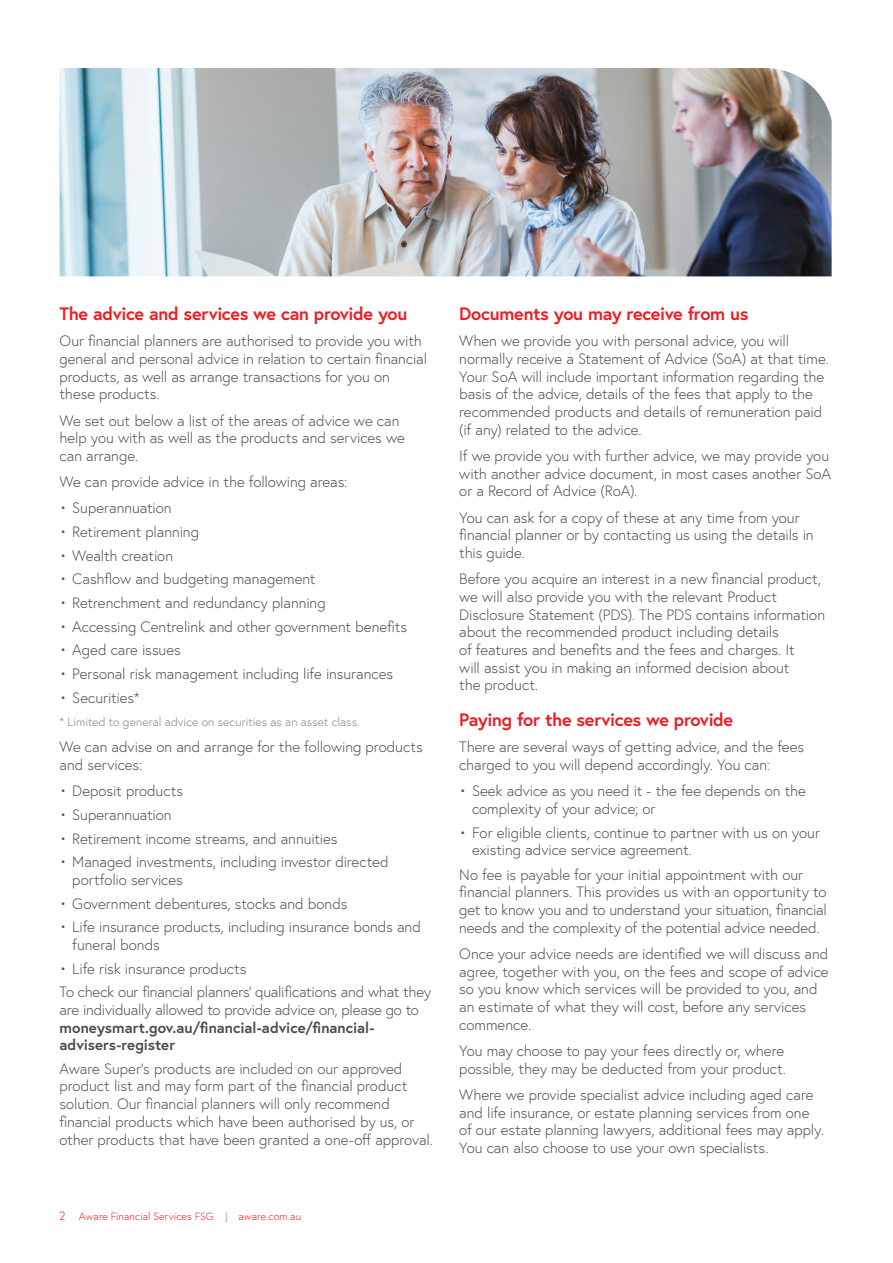
<style>
.page{position:relative;width:893px;height:1263px;background:#fff}
.page>*{position:absolute;margin:0;border:0;box-sizing:border-box;transform-origin:0 0}
.t1{font:700 18px "Europa";letter-spacing:-.02em;color:#ed1d24}
.t2{font:300 15px/17.7px "Europa";letter-spacing:-.005em;color:#4d4d4f}
.t3{font:700 15px/17.7px "Europa";color:#4d4d4f}
.t4{font:300 12px "Europa";letter-spacing:.005em;color:#808285}
.t5{font:300 10.5px "Europa";letter-spacing:.01em;color:#ed1d24}
.s1{font-size:12px}
.s2{font-weight:700;color:#bcbec0}
</style>
<div class="page">
<img style="left:60px;top:68px;width:772px;height:208px">
<p class="t1" style="left:60px;top:301px;width:349px">The advice and services we can provide you</p>
<p class="t2" style="left:60px;top:332px;width:369px">Our financial planners are authorised to provide you with general and personal advice in relation to certain financial products, as well as arrange transactions for you on these products.</p>
<p class="t2" style="left:60px;top:411px;width:347px">We set out below a list of the areas of advice we can help you with as well as the products and services we can arrange.</p>
<p class="t2" style="left:60px;top:473px;width:289px">We can provide advice in the following areas:</p>
<p class="t2" style="left:60px;top:499px;width:114px">• Superannuation</p>
<p class="t2" style="left:60px;top:523px;width:141px">• Retirement planning</p>
<p class="t2" style="left:60px;top:546px;width:115px">• Wealth creation</p>
<p class="t2" style="left:60px;top:570px;width:258px">• Cashflow and budgeting management</p>
<p class="t2" style="left:60px;top:594px;width:268px">• Retrenchment and redundancy planning</p>
<p class="t2" style="left:60px;top:617px;width:349px">• Accessing Centrelink and other government benefits</p>
<p class="t2" style="left:60px;top:641px;width:123px">• Aged care issues</p>
<p class="t2" style="left:60px;top:665px;width:335px">• Personal risk management including life insurances</p>
<p class="t2" style="left:60px;top:688px;width:82px">• Securities*</p>
<p class="t4" style="left:60px;top:714px;width:302px">* Limited to general advice on securities as an asset class.</p>
<p class="t2" style="left:60px;top:738px;width:365px">We can advise on and arrange for the following products and services:</p>
<p class="t2" style="left:60px;top:782px;width:125px">• Deposit products</p>
<p class="t2" style="left:60px;top:806px;width:114px">• Superannuation</p>
<p class="t2" style="left:60px;top:829px;width:280px">• Retirement income streams, and annuities</p>
<p class="t2" style="left:72px;top:853px;width:318px;text-indent:-13px">• Managed investments, including investor directed portfolio services</p>
<p class="t2" style="left:60px;top:894px;width:289px">• Government debentures, stocks and bonds</p>
<p class="t2" style="left:72px;top:918px;width:350px;text-indent:-13px">• Life insurance products, including insurance bonds and funeral bonds</p>
<p class="t2" style="left:60px;top:956px;width:373px;line-height:23.7px">• Life risk insurance products<br>To check our financial planners’ qualifications and what they</p>
<p class="t2" style="left:60px;top:1001px;width:361px">are individually allowed to provide advice on, please go to</p>
<p class="t3" style="left:60px;top:1018px;width:316px">moneysmart.gov.au/financial-advice/financial&shy;advisers-register</p>
<p class="t2" style="left:60px;top:1059px;width:375px">Aware Super’s products are included on our approved product list and may form part of the financial product solution. Our financial planners will only recommend financial products which have been authorised by us, or other products that have been granted a one-off approval.</p>
<p class="t5" style="left:59px;top:1210px;width:243px"><span class="s1">2</span> Aware Financial Services FSG <span class="s2">|</span> aware.com.au</p>
<p class="t1" style="left:459px;top:301px;width:291px">Documents you may receive from us</p>
<p class="t2" style="left:459px;top:332px;width:371px">When we provide you with personal advice, you will normally receive a Statement of Advice (SoA) at that time.<br>Your SoA will include important information regarding the basis of the advice, details of the fees that apply to the recommended products and details of remuneration paid (if any) related to the advice.</p>
<p class="t2" style="left:459px;top:447px;width:373px">If we provide you with further advice, we may provide you with another advice document, in most cases another SoA or a Record of Advice (RoA).</p>
<p class="t2" style="left:459px;top:508px;width:356px">You can ask for a copy of these at any time from your financial planner or by contacting us using the details in this guide.</p>
<p class="t2" style="left:459px;top:570px;width:367px">Before you acquire an interest in a new financial product, we will also provide you with the relevant Product Disclosure Statement (PDS). The PDS contains information about the recommended product including details<br>of features and benefits and the fees and charges. It<br>will assist you in making an informed decision about<br>the product.</p>
<p class="t1" style="left:459px;top:707px;width:275px">Paying for the services we provide</p>
<p class="t2" style="left:459px;top:738px;width:346px">There are several ways of getting advice, and the fees charged to you will depend accordingly. You can:</p>
<p class="t2" style="left:472px;top:782px;width:335px;text-indent:-13px">• Seek advice as you need it - the fee depends on the complexity of your advice; or</p>
<p class="t2" style="left:472px;top:823px;width:349px;text-indent:-13px">• For eligible clients, continue to partner with us on your existing advice service agreement.</p>
<p class="t2" style="left:459px;top:865px;width:369px">No fee is payable for your initial appointment with our financial planners. This provides us with an opportunity to get to know you and to understand your situation, financial needs and the complexity of the potential advice needed.</p>
<p class="t2" style="left:459px;top:944px;width:371px">Once your advice needs are identified we will discuss and agree, together with you, on the fees and scope of advice so you know which services will be provided to you, and an estimate of what they will cost, before any services commence.</p>
<p class="t2" style="left:459px;top:1041px;width:328px">You may choose to pay your fees directly or, where possible, they may be deducted from your product.</p>
<p class="t2" style="left:459px;top:1085px;width:366px">Where we provide specialist advice including aged care and life insurance, or estate planning services from one of our estate planning lawyers, additional fees may apply.<br>You can also choose to use your own specialists.</p>
</div>
